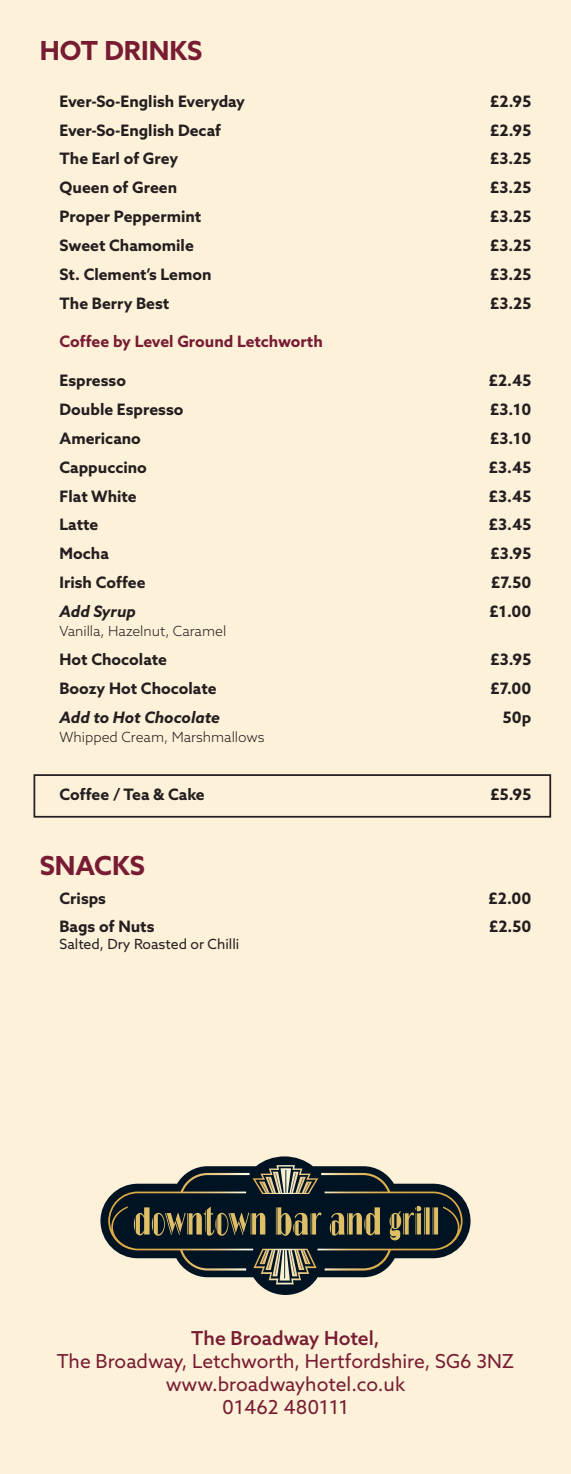
<style>
.page{position:relative;width:571px;height:1474px;background:#fff}
.page>*{position:absolute;margin:0;border:0;box-sizing:border-box;transform-origin:0 0}
.t1{font:700 26.25px "Azo Sans";color:#771c32}
.t2{font:19.25px/23.1px "Azo Sans";color:#771c32;text-align:center}
.t3{font:700 15.75px "Azo Sans";color:#231f20}
.t4{font:700 15.75px "Azo Sans";color:#771c32}
.t5{font:italic 700 15.75px "Azo Sans";color:#231f20}
.t6{font:300 14px "Azo Sans";color:#231f20}
.t7{font:14px "Azo Sans";color:#231f20}
.s1{font-weight:500}
</style>
<div class="page">
<div style="left:0;top:0;width:570px;height:1473px;background:#fef1d9"></div>
<div style="left:33px;top:774px;width:518px;height:43px;border:2px solid #231f20"></div>
<svg style="left:100px;top:1156px;width:370px;height:138px"></svg>
<svg style="left:108px;top:1165px;width:354px;height:119px"></svg>
<p class="t1" style="left:40px;top:34px;width:164px">HOT DRINKS</p>
<p class="t3" style="left:60px;top:91px;width:187px">Ever-So-English Everyday</p>
<p class="t3" style="left:490px;top:91px;width:42px">£2.95</p>
<p class="t3" style="left:60px;top:120px;width:163px">Ever-So-English Decaf</p>
<p class="t3" style="left:490px;top:120px;width:42px">£2.95</p>
<p class="t3" style="left:60px;top:148px;width:120px">The Earl of Grey</p>
<p class="t3" style="left:490px;top:148px;width:43px">£3.25</p>
<p class="t3" style="left:60px;top:177px;width:119px">Queen of Green</p>
<p class="t3" style="left:490px;top:177px;width:43px">£3.25</p>
<p class="t3" style="left:60px;top:206px;width:143px">Proper Peppermint</p>
<p class="t3" style="left:490px;top:206px;width:43px">£3.25</p>
<p class="t3" style="left:60px;top:235px;width:136px">Sweet Chamomile</p>
<p class="t3" style="left:490px;top:235px;width:43px">£3.25</p>
<p class="t3" style="left:60px;top:264px;width:153px">St. Clement’s Lemon</p>
<p class="t3" style="left:490px;top:264px;width:43px">£3.25</p>
<p class="t3" style="left:60px;top:292px;width:111px">The Berry Best</p>
<p class="t3" style="left:490px;top:292px;width:43px">£3.25</p>
<p class="t4" style="left:60px;top:331px;width:265px">Coffee by Level Ground Letchworth</p>
<p class="t3" style="left:60px;top:370px;width:68px">Espresso</p>
<p class="t3" style="left:488px;top:370px;width:44px">£2.45</p>
<p class="t3" style="left:60px;top:399px;width:125px">Double Espresso</p>
<p class="t3" style="left:490px;top:399px;width:43px">£3.10</p>
<p class="t3" style="left:60px;top:428px;width:83px">Americano</p>
<p class="t3" style="left:490px;top:428px;width:43px">£3.10</p>
<p class="t3" style="left:60px;top:456px;width:89px">Cappuccino</p>
<p class="t3" style="left:488px;top:456px;width:44px">£3.45</p>
<p class="t3" style="left:60px;top:485px;width:79px">Flat White</p>
<p class="t3" style="left:488px;top:485px;width:44px">£3.45</p>
<p class="t3" style="left:60px;top:514px;width:40px">Latte</p>
<p class="t3" style="left:488px;top:514px;width:44px">£3.45</p>
<p class="t3" style="left:60px;top:543px;width:51px">Mocha</p>
<p class="t3" style="left:490px;top:543px;width:42px">£3.95</p>
<p class="t3" style="left:60px;top:572px;width:87px">Irish Coffee</p>
<p class="t3" style="left:491px;top:572px;width:42px">£7.50</p>
<p class="t5" style="left:60px;top:600px;width:78px">Add Syrup</p>
<p class="t3" style="left:489px;top:600px;width:43px">£1.00</p>
<p class="t6" style="left:60px;top:622px;width:168px">Vanilla, Hazelnut, Caramel</p>
<p class="t3" style="left:60px;top:649px;width:109px">Hot Chocolate</p>
<p class="t3" style="left:490px;top:649px;width:42px">£3.95</p>
<p class="t3" style="left:60px;top:677px;width:158px">Boozy Hot Chocolate</p>
<p class="t3" style="left:490px;top:677px;width:42px">£7.00</p>
<p class="t5" style="left:60px;top:706px;width:162px">Add to Hot Chocolate</p>
<p class="t3" style="left:502px;top:706px;width:30px">50p</p>
<p class="t6" style="left:60px;top:727px;width:206px">Whipped Cream, Marshmallows</p>
<p class="t3" style="left:60px;top:783px;width:147px">Coffee / Tea &amp; Cake</p>
<p class="t3" style="left:490px;top:783px;width:42px">£5.95</p>
<p class="t1" style="left:40px;top:848px;width:107px">SNACKS</p>
<p class="t3" style="left:60px;top:887px;width:48px">Crisps</p>
<p class="t3" style="left:488px;top:887px;width:44px">£2.00</p>
<p class="t3" style="left:60px;top:916px;width:96px">Bags of Nuts</p>
<p class="t3" style="left:489px;top:916px;width:44px">£2.50</p>
<p class="t7" style="left:60px;top:935px;width:181px">Salted, Dry Roasted or Chilli</p>
<p class="t2" style="left:57px;top:1325px;width:459px"><span class="s1">The Broadway Hotel,<br></span>The Broadway, Letchworth, Hertfordshire, SG6 3NZ</p>
<p class="t2" style="left:166px;top:1372px;width:241px">www.broadwayhotel.co.uk</p>
<p class="t2" style="left:222px;top:1395px;width:128px">01462 480111</p>
</div>
